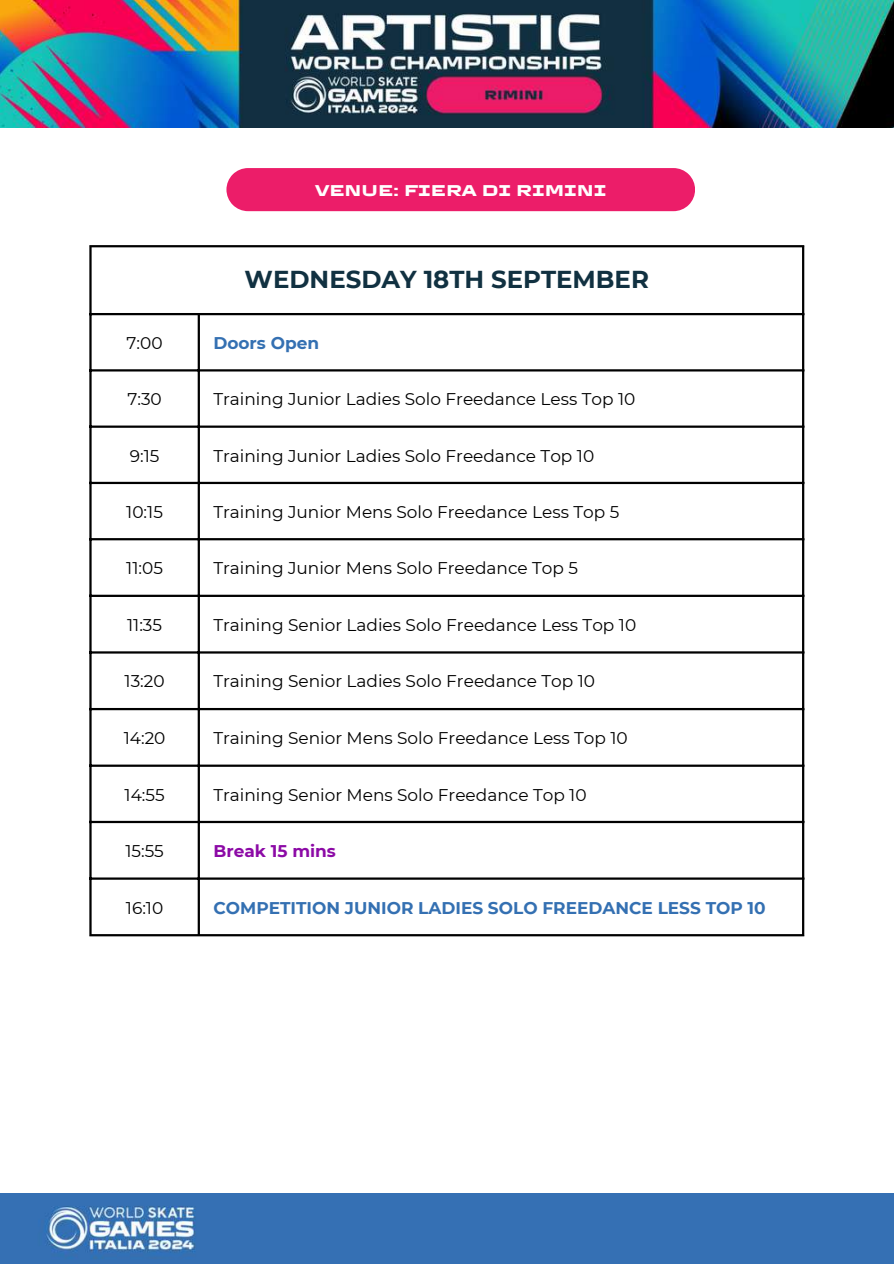
<style>
.page{position:relative;width:894px;height:1264px;background:#fff}
.page>*{position:absolute;margin:0;border:0;box-sizing:border-box;transform-origin:0 0}
.t1{font:700 24.45px "Montserrat";color:#113141}
.t2{font:16.95px "Montserrat";color:#000}
.t3{font:700 16.95px "Montserrat";color:#3470b2}
.t4{font:700 16.95px "Montserrat";color:#8c0aa6}
.t5{font:700 15.9px "TT Autonomous";color:#fff}
</style>
<div class="page">
<img style="left:0;top:0;width:893px;height:127px">
<svg style="left:92px;top:247px;width:709px;height:687px"></svg>
<hr style="left:89px;top:247px;width:3px;height:687px;background:#000">
<hr style="left:198px;top:315px;width:2px;height:619px;background:#000">
<hr style="left:801px;top:247px;width:3px;height:687px;background:#000">
<hr style="left:89px;top:245px;width:715px;height:2px;background:#000">
<hr style="left:89px;top:313px;width:715px;height:2px;background:#000">
<hr style="left:89px;top:369px;width:715px;height:2px;background:#000">
<hr style="left:89px;top:425px;width:715px;height:3px;background:#000">
<hr style="left:89px;top:482px;width:715px;height:2px;background:#000">
<hr style="left:89px;top:538px;width:715px;height:2px;background:#000">
<hr style="left:89px;top:594px;width:715px;height:3px;background:#000">
<hr style="left:89px;top:651px;width:715px;height:2px;background:#000">
<hr style="left:89px;top:708px;width:715px;height:2px;background:#000">
<hr style="left:89px;top:764px;width:715px;height:2px;background:#000">
<hr style="left:89px;top:820px;width:715px;height:3px;background:#000">
<hr style="left:89px;top:877px;width:715px;height:2px;background:#000">
<hr style="left:89px;top:934px;width:715px;height:2px;background:#000">
<img style="left:0;top:1193px;width:893px;height:69px">
<div style="left:226px;top:168px;width:469px;height:43px;background:#ec1d69"></div>
<p class="t5" style="left:315px;top:179px;width:293px">VENUE: FIERA DI RIMINI</p>
<h1 class="t1" style="left:244px;top:264px;width:405px">WEDNESDAY 18TH SEPTEMBER</h1>
<p class="t2" style="left:127px;top:332px;width:37px">7:00</p>
<p class="t3" style="left:213px;top:332px;width:107px">Doors Open</p>
<p class="t2" style="left:127px;top:389px;width:36px">7:30</p>
<p class="t2" style="left:213px;top:389px;width:423px">Training Junior Ladies Solo Freedance Less Top 10</p>
<p class="t2" style="left:130px;top:445px;width:31px">9:15</p>
<p class="t2" style="left:213px;top:445px;width:382px">Training Junior Ladies Solo Freedance Top 10</p>
<p class="t2" style="left:126px;top:501px;width:38px">10:15</p>
<p class="t2" style="left:213px;top:501px;width:407px">Training Junior Mens Solo Freedance Less Top 5</p>
<p class="t2" style="left:126px;top:557px;width:38px">11:05</p>
<p class="t2" style="left:213px;top:557px;width:366px">Training Junior Mens Solo Freedance Top 5</p>
<p class="t2" style="left:127px;top:614px;width:36px">11:35</p>
<p class="t2" style="left:213px;top:614px;width:424px">Training Senior Ladies Solo Freedance Less Top 10</p>
<p class="t2" style="left:124px;top:671px;width:42px">13:20</p>
<p class="t2" style="left:213px;top:671px;width:383px">Training Senior Ladies Solo Freedance Top 10</p>
<p class="t2" style="left:124px;top:727px;width:43px">14:20</p>
<p class="t2" style="left:213px;top:727px;width:416px">Training Senior Mens Solo Freedance Less Top 10</p>
<p class="t2" style="left:125px;top:784px;width:42px">14:55</p>
<p class="t2" style="left:213px;top:784px;width:374px">Training Senior Mens Solo Freedance Top 10</p>
<p class="t2" style="left:125px;top:840px;width:40px">15:55</p>
<p class="t4" style="left:213px;top:840px;width:124px">Break 15 mins</p>
<p class="t2" style="left:126px;top:897px;width:39px">16:10</p>
<p class="t3" style="left:213px;top:897px;width:553px">COMPETITION JUNIOR LADIES SOLO FREEDANCE LESS TOP 10</p>
</div>
